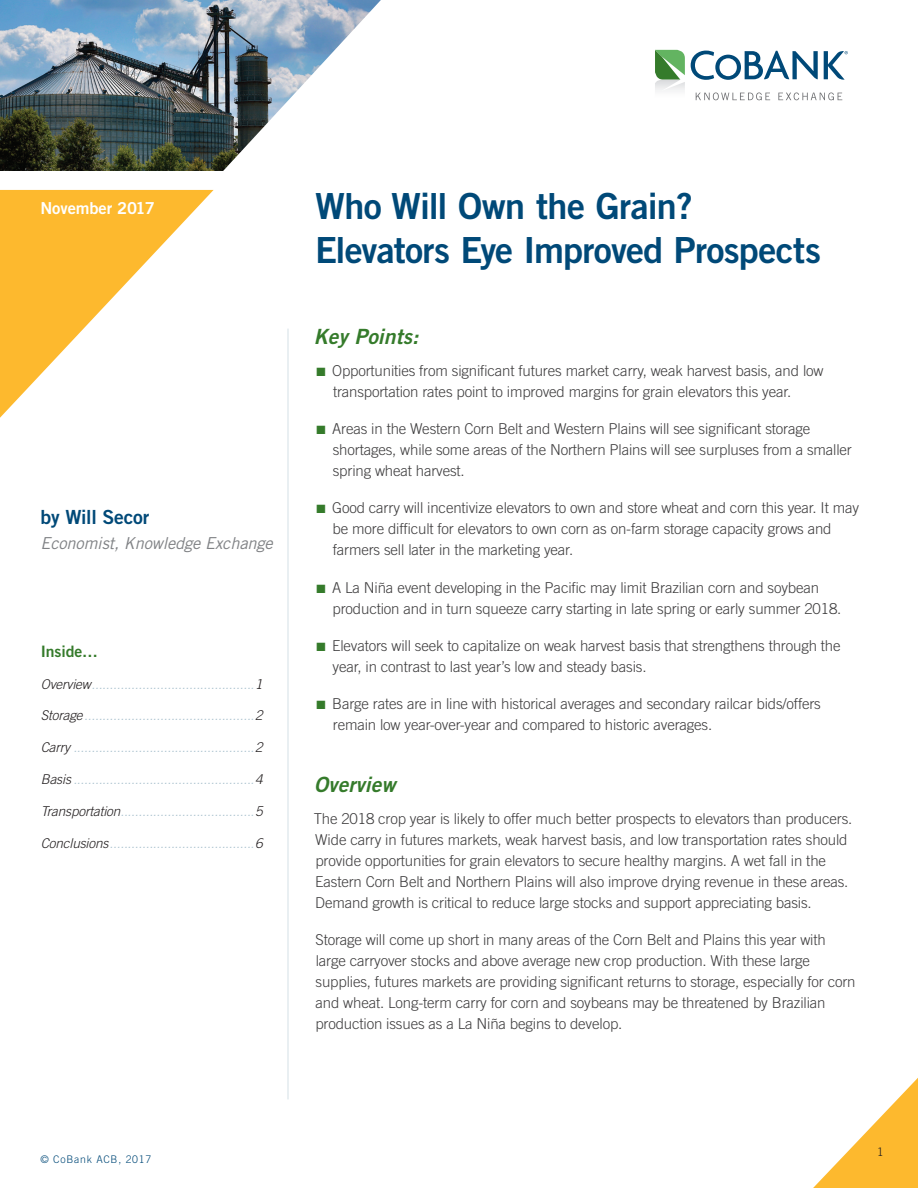
<style>
.page{position:relative;width:918px;height:1188px;background:#fff}
.page>*{position:absolute;margin:0;border:0;box-sizing:border-box;transform-origin:0 0}
.t1{font:36px/43.5px "Trade Gothic Bold Two";letter-spacing:-.02em;color:#004978}
.t2{font:italic 21px "Trade Gothic Bold Two";letter-spacing:.005em;color:#357b2b}
.t3{font:19.5px "Trade Gothic Bold Two";letter-spacing:-.01em;color:#004978}
.t4{font:italic 16.5px "Trade Gothic";letter-spacing:-.01em;color:#808285}
.t5{font:16.5px "Trade Gothic Bold Two";letter-spacing:-.005em;color:#fff}
.t6{font:15.75px "Trade Gothic Bold Two";letter-spacing:-.005em;color:#357b2b}
.t7{font:300 15px/21px "Trade Gothic";letter-spacing:-.01em;color:#3e3d3e}
.t8{font:italic 300 13.5px "Trade Gothic";letter-spacing:-.01em;color:#acc3cf}
.t9{font:300 11.7px "Trade Gothic";color:#231f20}
.t10{font:300 10.5px "Trade Gothic";letter-spacing:.07em;color:#004978}
.s1{color:#231f20}
.s2{color:#357b2b}
</style>
<div class="page">
<img style="left:0;top:0;width:381px;height:171px">
<svg style="left:655px;top:50px;width:30px;height:41px"></svg>
<svg style="left:696px;top:93px;width:74px;height:7px"></svg>
<svg style="left:778px;top:93px;width:64px;height:7px"></svg>
<svg style="left:691px;top:51px;width:157px;height:29px"></svg>
<hr style="left:287px;top:329px;width:2px;height:770px;background:#c4d6de">
<svg style="left:0;top:190px;width:214px;height:228px"></svg>
<svg style="left:813px;top:1078px;width:105px;height:110px"></svg>
<p class="t5" style="left:40px;top:198px;width:116px">November 2017</p>
<h1 class="t1" style="left:315px;top:184px;width:507px">Who Will Own the Grain?<br>Elevators Eye Improved Prospects</h1>
<h3 class="t3" style="left:40px;top:505px;width:110px">by Will Secor</h3>
<p class="t4" style="left:40px;top:533px;width:234px">Economist, Knowledge Exchange</p>
<p class="t6" style="left:41px;top:641px;width:59px">Inside…</p>
<p class="t8" style="left:41px;top:676px;width:223px"><span class="s1">Overview</span>.............................................<span class="s1">1</span></p>
<p class="t8" style="left:41px;top:708px;width:223px"><span class="s1">Storage</span>...............................................<span class="s1">2</span></p>
<p class="t8" style="left:41px;top:739px;width:223px"><span class="s1">Carry</span> ..................................................<span class="s1">2</span></p>
<p class="t8" style="left:41px;top:771px;width:223px"><span class="s1">Basis</span> ..................................................<span class="s1">4</span></p>
<p class="t8" style="left:41px;top:803px;width:223px"><span class="s1">Transportation</span>.....................................<span class="s1">5</span></p>
<p class="t8" style="left:41px;top:835px;width:223px"><span class="s1">Conclusions</span>........................................<span class="s1">6</span></p>
<h2 class="t2" style="left:314px;top:324px;width:106px">Key Points:</h2>
<p class="t7" style="left:333px;top:360px;width:492px;text-indent:-17px"><span class="s2">■</span> Opportunities from significant futures market carry, weak harvest basis, and low transportation rates point to improved margins for grain elevators this year.</p>
<p class="t7" style="left:333px;top:418px;width:521px;text-indent:-16px"><span class="s2">■</span> Areas in the Western Corn Belt and Western Plains will see significant storage shortages, while some areas of the Northern Plains will see surpluses from a smaller spring wheat harvest.</p>
<p class="t7" style="left:333px;top:497px;width:528px;text-indent:-16px"><span class="s2">■</span> Good carry will incentivize elevators to own and store wheat and corn this year. It may be more difficult for elevators to own corn as on-farm storage capacity grows and farmers sell later in the marketing year.</p>
<p class="t7" style="left:333px;top:576px;width:510px;text-indent:-16px"><span class="s2">■</span> A La Niña event developing in the Pacific may limit Brazilian corn and soybean production and in turn squeeze carry starting in late spring or early summer 2018.</p>
<p class="t7" style="left:333px;top:635px;width:510px;text-indent:-16px"><span class="s2">■</span> Elevators will seek to capitalize on weak harvest basis that strengthens through the year, in contrast to last year’s low and steady basis.</p>
<p class="t7" style="left:333px;top:693px;width:490px;text-indent:-16px"><span class="s2">■</span> Barge rates are in line with historical averages and secondary railcar bids/offers remain low year-over-year and compared to historic averages.</p>
<h2 class="t2" style="left:314px;top:771px;width:83px">Overview</h2>
<p class="t7" style="left:314px;top:808px;width:540px">The 2018 crop year is likely to offer much better prospects to elevators than producers.<br>Wide carry in futures markets, weak harvest basis, and low transportation rates should provide opportunities for grain elevators to secure healthy margins. A wet fall in the Eastern Corn Belt and Northern Plains will also improve drying revenue in these areas.<br>Demand growth is critical to reduce large stocks and support appreciating basis.</p>
<p class="t7" style="left:315px;top:929px;width:542px">Storage will come up short in many areas of the Corn Belt and Plains this year with large carryover stocks and above average new crop production. With these large supplies, futures markets are providing significant returns to storage, especially for corn and wheat. Long-term carry for corn and soybeans may be threatened by Brazilian production issues as a La Niña begins to develop.</p>
<p class="t10" style="left:40px;top:1153px;width:112px">© CoBank ACB, 2017</p>
<p class="t9" style="left:877px;top:1145px;width:8px">1</p>
</div>
